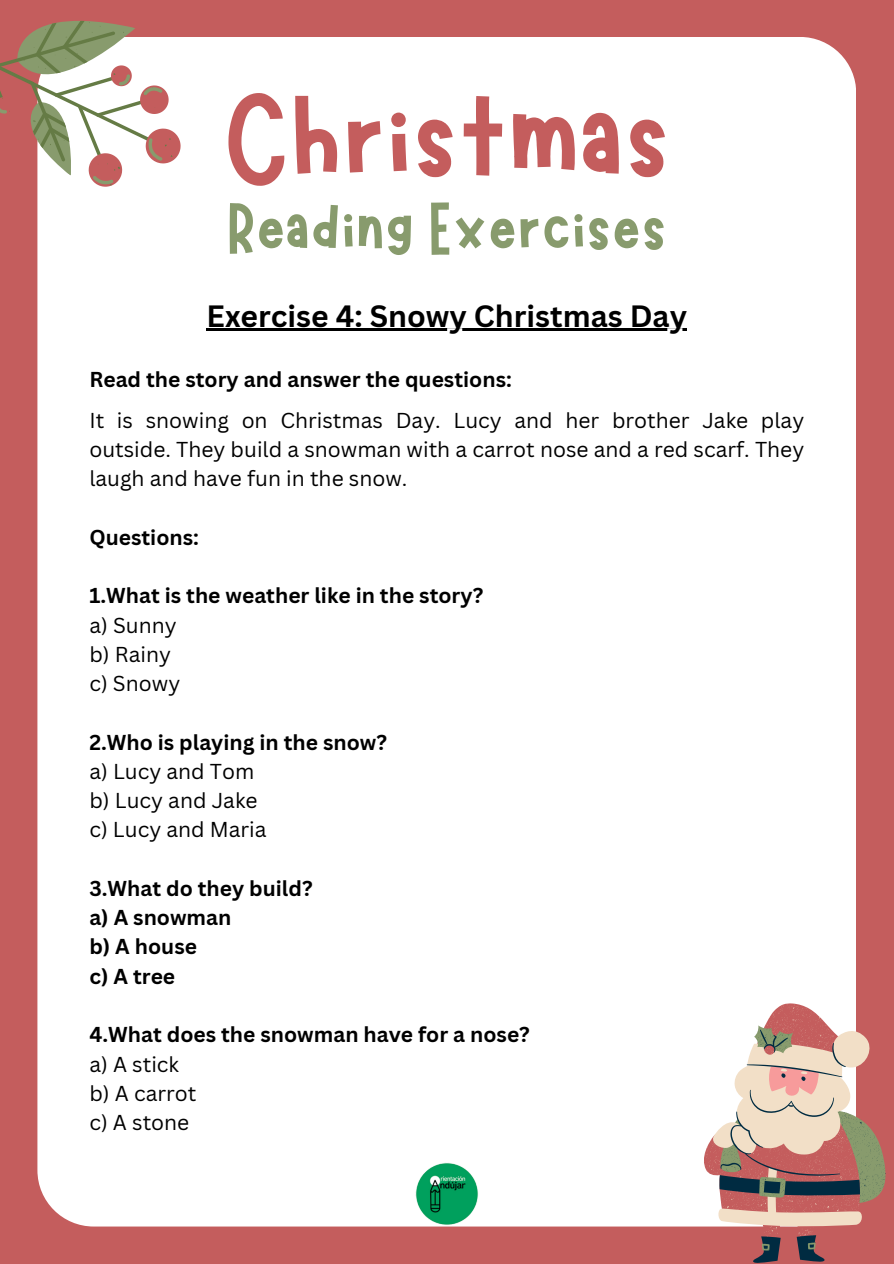
<style>
.page{position:relative;width:894px;height:1264px;background:#fff}
.page>*{position:absolute;margin:0;border:0;box-sizing:border-box;transform-origin:0 0}
.t1{font:135px "Marykate";color:#c45d5d}
.t2{font:75px "Marykate";color:#889b6d}
.t3{font:700 30px "Canva Sans";color:#000}
.t4{font:21px/29.2px "Canva Sans";color:#000;text-align:justify}
.t5{font:700 21px/29.2px "Canva Sans";color:#000}
</style>
<div class="page">
<div style="left:0;top:0;width:893px;height:1263px;background:#c45d5d"></div>
<div style="left:37px;top:37px;width:819px;height:1189px;background:#fff;border-radius:56px"></div>
<svg style="left:699px;top:1003px;width:187px;height:260px"></svg>
<svg style="left:0;top:20px;width:181px;height:172px"></svg>
<img style="left:367px;top:1163px;width:159px;height:64px">
<hr style="left:206px;top:329px;width:480px;height:2px;background:#000">
<p class="t1" style="left:223px;top:51px;width:449px">Christmas</p>
<p class="t2" style="left:227px;top:180px;width:441px">Reading Exercises</p>
<p class="t3" style="left:206px;top:294px;width:482px">Exercise 4: Snowy Christmas Day</p>
<p class="t5" style="left:89px;top:364px;width:424px">Read the story and answer the questions:</p>
<p class="t4" style="left:89px;top:405px;width:716px">It is snowing on Christmas Day. Lucy and her brother Jake play outside. They build a snowman with a carrot nose and a red scarf. They laugh and have fun in the snow.</p>
<h1 class="t5" style="left:89px;top:522px;width:111px">Questions:</h1>
<h2 class="t5" style="left:89px;top:580px;width:395px">1.What is the weather like in the story?</h2>
<h3 class="t4" style="left:89px;top:609px;width:89px">a) Sunny</h3>
<p class="t4" style="left:89px;top:639px;width:83px">b) Rainy</p>
<h3 class="t4" style="left:89px;top:668px;width:92px">c) Snowy</h3>
<p class="t5" style="left:89px;top:726px;width:299px">2.Who is playing in the snow?</p>
<p class="t4" style="left:89px;top:756px;width:166px">a) Lucy and Tom</p>
<p class="t4" style="left:89px;top:785px;width:170px">b) Lucy and Jake</p>
<p class="t4" style="left:89px;top:814px;width:179px">c) Lucy and Maria</p>
<p class="t5" style="left:89px;top:873px;width:225px">3.What do they build? a) A snowman<br>b) A house<br>c) A tree</p>
<p class="t5" style="left:89px;top:1019px;width:442px">4.What does the snowman have for a nose?</p>
<p class="t4" style="left:89px;top:1048px;width:91px">a) A stick</p>
<p class="t4" style="left:89px;top:1077px;width:109px">b) A carrot</p>
<h3 class="t4" style="left:89px;top:1107px;width:101px">c) A stone</h3>
</div>
